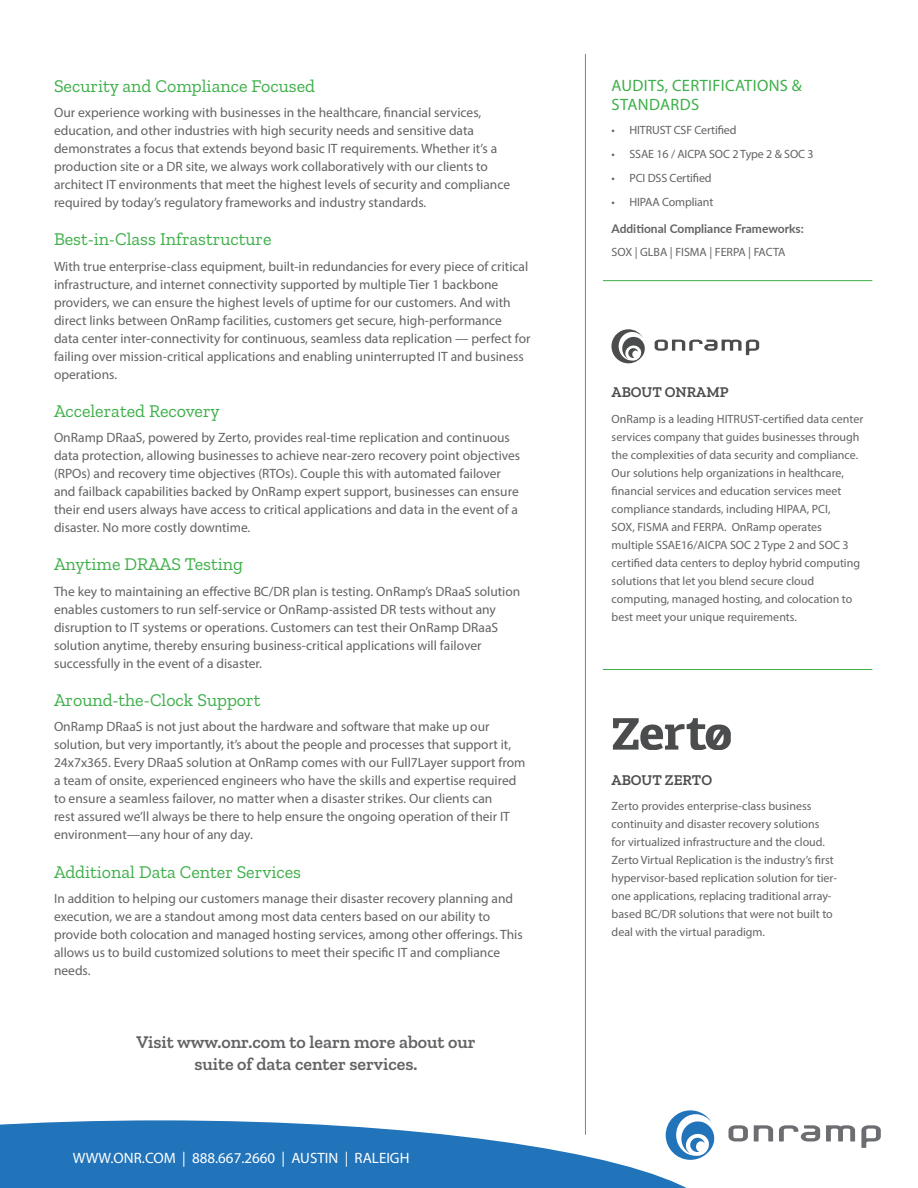
<style>
.page{position:relative;width:918px;height:1188px;background:#fff}
.page>*{position:absolute;margin:0;border:0;box-sizing:border-box;transform-origin:0 0}
.header_B_green{font:18px "Zilla Slab";color:#3eaf49}
.body{font:600 18px/21.6px "Zilla Slab";color:#636366;text-align:center}
.sidebar_header_A_gr{font:16.5px/19.8px "Myriad Pro";letter-spacing:.02em;color:#3eaf49}
.t1{font:15px "Myriad Pro";color:#fff}
.sidebar_header_abou{font:600 15px "Zilla Slab";color:#4b4c4d}
.body-2{font:13.5px/18px "Myriad Pro";color:#636366}
.sidebar_body_abouto{font:12px/18px "Myriad Pro";color:#636366}
.sidebar_body{font:700 12px "Lato";color:#636366}
.sidebar_list{font:12px "Myriad Pro";color:#636366}
</style>
<div class="page">
<svg style="left:0;top:1120px;width:687px;height:68px;fill:#2173ba"></svg>
<svg style="left:729px;top:1125px;width:19px;height:16px"></svg>
<svg style="left:754px;top:1125px;width:19px;height:16px"></svg>
<svg style="left:779px;top:1125px;width:41px;height:16px"></svg>
<svg style="left:826px;top:1125px;width:29px;height:16px"></svg>
<svg style="left:861px;top:1125px;width:20px;height:23px"></svg>
<svg style="left:666px;top:1110px;width:49px;height:50px"></svg>
<hr style="left:585px;top:54px;width:1px;height:1081px;background:#3eaf49">
<hr style="left:603px;top:669px;width:269px;height:1px;background:#3eaf49">
<hr style="left:603px;top:280px;width:269px;height:1px;background:#3eaf49">
<svg style="left:613px;top:718px;width:118px;height:32px"></svg>
<svg style="left:655px;top:340px;width:104px;height:15px"></svg>
<svg style="left:611px;top:329px;width:34px;height:34px"></svg>
<p class="header_B_green" style="left:54px;top:76px;width:263px">Security and Compliance Focused</p>
<p class="body-2" style="left:54px;top:103px;width:458px">Our experience working with businesses in the healthcare, financial services, education, and other industries with high security needs and sensitive data demonstrates a focus that extends beyond basic IT requirements. Whether it’s a production site or a DR site, we always work collaboratively with our clients to architect IT environments that meet the highest levels of security and compliance required by today’s regulatory frameworks and industry standards.</p>
<p class="header_B_green" style="left:54px;top:229px;width:219px">Best-in-Class Infrastructure</p>
<p class="body-2" style="left:54px;top:257px;width:478px">With true enterprise-class equipment, built-in redundancies for every piece of critical infrastructure, and internet connectivity supported by multiple Tier 1 backbone providers, we can ensure the highest levels of uptime for our customers. And with direct links between OnRamp facilities, customers get secure, high-performance<br>data center inter-connectivity for continuous, seamless data replication — perfect for failing over mission-critical applications and enabling uninterrupted IT and business operations.</p>
<p class="header_B_green" style="left:54px;top:401px;width:167px">Accelerated Recovery</p>
<p class="body-2" style="left:54px;top:429px;width:468px">OnRamp DRaaS, powered by Zerto, provides real-time replication and continuous data protection, allowing businesses to achieve near-zero recovery point objectives (RPOs) and recovery time objectives (RTOs). Couple this with automated failover and failback capabilities backed by OnRamp expert support, businesses can ensure their end users always have access to critical applications and data in the event of a disaster. No more costly downtime.</p>
<p class="header_B_green" style="left:54px;top:554px;width:191px">Anytime DRAAS Testing</p>
<p class="body-2" style="left:54px;top:582px;width:468px">The key to maintaining an effective BC/DR plan is testing. OnRamp’s DRaaS solution enables customers to run self-service or OnRamp-assisted DR tests without any disruption to IT systems or operations. Customers can test their OnRamp DRaaS solution anytime, thereby ensuring business-critical applications will failover successfully in the event of a disaster.</p>
<p class="header_B_green" style="left:54px;top:690px;width:208px">Around-the-Clock Support</p>
<p class="body-2" style="left:54px;top:718px;width:473px">OnRamp DRaaS is not just about the hardware and software that make up our solution, but very importantly, it’s about the people and processes that support it, 24x7x365. Every DRaaS solution at OnRamp comes with our Full7Layer support from a team of onsite, experienced engineers who have the skills and expertise required to ensure a seamless failover, no matter when a disaster strikes. Our clients can<br>rest assured we’ll always be there to help ensure the ongoing operation of their IT environment—any hour of any day.</p>
<p class="header_B_green" style="left:54px;top:862px;width:249px">Additional Data Center Services</p>
<p class="body-2" style="left:54px;top:889px;width:470px">In addition to helping our customers manage their disaster recovery planning and execution, we are a standout among most data centers based on our ability to provide both colocation and managed hosting services, among other offerings. This allows us to build customized solutions to meet their specific IT and compliance needs.</p>
<p class="body" style="left:137px;top:1032px;width:341px">Visit www.onr.com to learn more about our suite of data center services.</p>
<p class="t1" style="left:73px;top:1148px;width:338px">WWW.ONR.COM | 888.667.2660 | AUSTIN | RALEIGH</p>
<p class="sidebar_header_A_gr" style="left:612px;top:75px;width:192px">AUDITS, CERTIFICATIONS &amp;<br>STANDARDS</p>
<p class="sidebar_body_abouto" style="left:611px;top:121px;width:127px">• HITRUST CSF Certified</p>
<p class="sidebar_body_abouto" style="left:611px;top:145px;width:204px">• SSAE 16 / AICPA SOC 2 Type 2 &amp; SOC 3</p>
<p class="sidebar_body_abouto" style="left:611px;top:169px;width:102px">• PCI DSS Certified</p>
<p class="sidebar_body_abouto" style="left:611px;top:193px;width:103px">• HIPAA Compliant</p>
<p class="sidebar_body" style="left:611px;top:220px;width:194px">Additional Compliance Frameworks:</p>
<p class="sidebar_list" style="left:611px;top:245px;width:175px">SOX | GLBA | FISMA | FERPA | FACTA</p>
<p class="sidebar_header_abou" style="left:612px;top:384px;width:118px">ABOUT ONRAMP</p>
<p class="sidebar_body_abouto" style="left:612px;top:410px;width:253px">OnRamp is a leading HITRUST-certified data center services company that guides businesses through the complexities of data security and compliance.<br>Our solutions help organizations in healthcare, financial services and education services meet compliance standards, including HIPAA, PCI,<br>SOX, FISMA and FERPA. OnRamp operates multiple SSAE16/AICPA SOC 2 Type 2 and SOC 3 certified data centers to deploy hybrid computing solutions that let you blend secure cloud computing, managed hosting, and colocation to best meet your unique requirements.</p>
<p class="sidebar_header_abou" style="left:612px;top:771px;width:102px">ABOUT ZERTO</p>
<p class="sidebar_body_abouto" style="left:612px;top:797px;width:227px">Zerto provides enterprise-class business continuity and disaster recovery solutions<br>for virtualized infrastructure and the cloud.<br>Zerto Virtual Replication is the industry’s first hypervisor-based replication solution for tier&shy;one applications, replacing traditional array&shy;based BC/DR solutions that were not built to deal with the virtual paradigm.</p>
</div>
